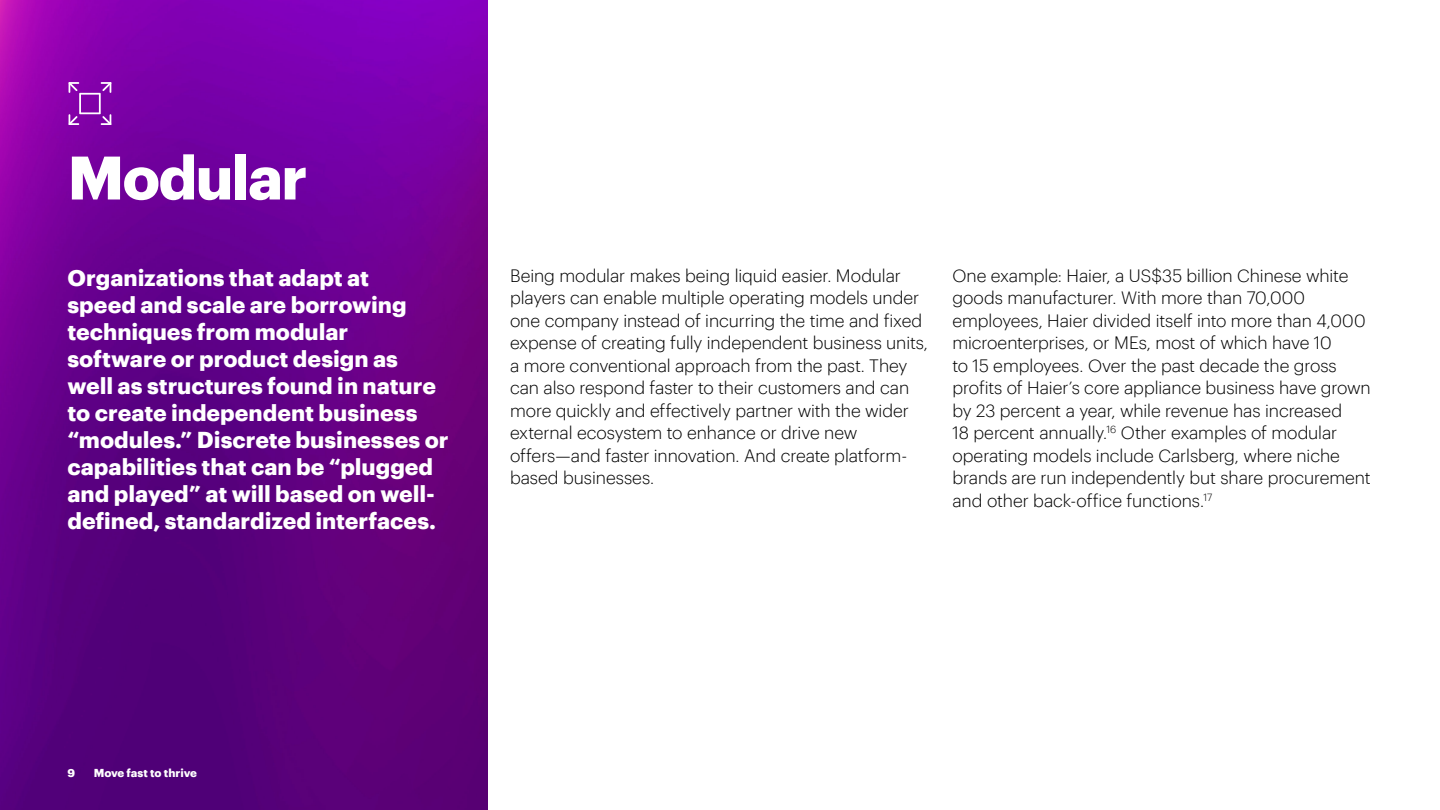
<style>
.page{position:relative;width:1440px;height:810px;background:#fff}
.page>*{position:absolute;margin:0;border:0;box-sizing:border-box;transform-origin:0 0}
.t1{font:700 60px "Graphik";letter-spacing:-.03em;color:#fff}
.t2{font:700 22.5px/27px "Graphik";color:#fff}
.t3{font:300 17.5px/22.5px "Graphik";letter-spacing:-.005em;color:#000}
.t4{font:700 11.25px "Graphik";color:#fff}
</style>
<div class="page">
<img style="left:1px;top:1px;width:486px;height:809px">
<svg style="left:69px;top:82px;width:43px;height:43px;background:#972eb8"></svg>
<h1 class="t1" style="left:68px;top:131px;width:241px">Modular</h1>
<p class="t2" style="left:68px;top:262px;width:383px">Organizations that adapt at<br>speed and scale are borrowing techniques from modular software or product design as well as structures found in nature to create independent business “modules.” Discrete businesses or capabilities that can be “plugged and played” at will based on well&shy;defined, standardized interfaces.</p>
<p class="t3" style="left:510px;top:263px;width:420px">Being modular makes being liquid easier. Modular players can enable multiple operating models under one company instead of incurring the time and fixed expense of creating fully independent business units, a more conventional approach from the past. They can also respond faster to their customers and can more quickly and effectively partner with the wider external ecosystem to enhance or drive new offers—and faster innovation. And create platform&shy;based businesses.</p>
<p class="t3" style="left:952px;top:263px;width:420px">One example: Haier, a US$35 billion Chinese white goods manufacturer. With more than 70,000 employees, Haier divided itself into more than 4,000 microenterprises, or MEs, most of which have 10<br>to 15 employees. Over the past decade the gross profits of Haier’s core appliance business have grown by 23 percent a year, while revenue has increased<br>18 percent annually.<sup>16</sup> Other examples of modular operating models include Carlsberg, where niche brands are run independently but share procurement and other back-office functions.<sup>17</sup></p>
<p class="t4" style="left:68px;top:764px;width:9px">9</p>
<p class="t4" style="left:94px;top:764px;width:105px">Move fast to thrive</p>
</div>
